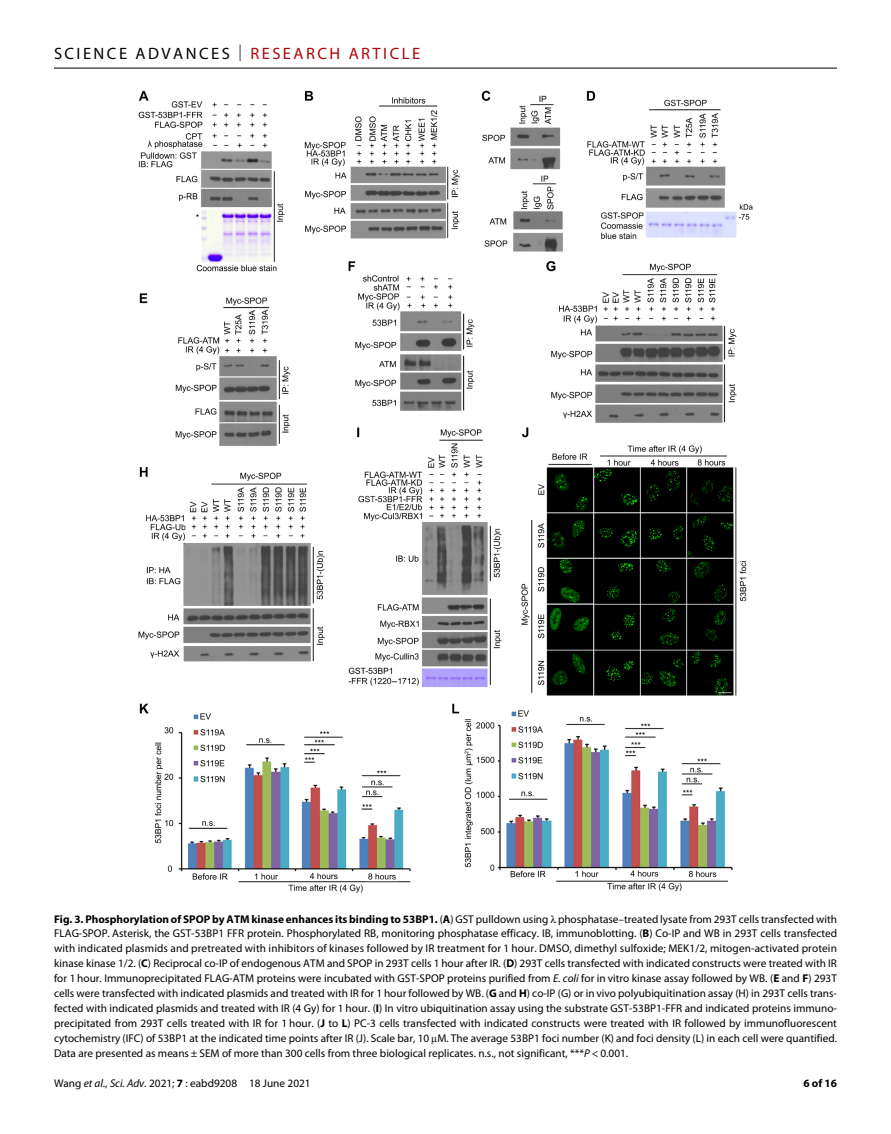
<style>
.page{position:relative;width:891px;height:1134px;background:#fff}
.page>*{position:absolute;margin:0;border:0;box-sizing:border-box;transform-origin:0 0}
.t1{font:16.5px "Myriad Pro";letter-spacing:.15em;color:#000}
.t2{font:11.25px/15px "Myriad Pro";color:#000;text-align:justify}
.t3{font:700 11.25px "Myriad Pro";color:#000}
.s1{font-weight:300}
.s2{color:#b10508}
.s3{font-weight:700}
.s4{font-style:italic}
</style>
<div class="page">
<hr style="left:54px;top:68px;width:783px;height:1px;background:#000">
<img style="left:138px;top:90px;width:615px;height:802px">
<h1 class="t1" style="left:54px;top:40px;width:368px">SCIENCE ADVANCES <span class="s1">|</span> <span class="s2">RESEARCH ARTICLE</span></h1>
<p class="t2" style="left:54px;top:911px;width:785px"><span class="s3">Fig. 3. Phosphorylation of SPOP by ATM kinase enhances its binding to 53BP1.</span> (<span class="s3">A</span>) GST pulldown using ● phosphatase–treated lysate from 293T cells transfected with FLAG-SPOP. Asterisk, the GST-53BP1 FFR protein. Phosphorylated RB, monitoring phosphatase efficacy. IB, immunoblotting. (<span class="s3">B</span>) Co-IP and WB in 293T cells transfected with indicated plasmids and pretreated with inhibitors of kinases followed by IR treatment for 1 hour. DMSO, dimethyl sulfoxide; MEK1/2, mitogen-activated protein kinase kinase 1/2. (<span class="s3">C</span>) Reciprocal co-IP of endogenous ATM and SPOP in 293T cells 1 hour after IR. (<span class="s3">D</span>) 293T cells transfected with indicated constructs were treated with IR for 1 hour. Immunoprecipitated FLAG-ATM proteins were incubated with GST-SPOP proteins purified from <span class="s4">E. coli</span> for in vitro kinase assay followed by WB. (<span class="s3">E</span> and <span class="s3">F</span>) 293T cells were transfected with indicated plasmids and treated with IR for 1 hour followed by WB. (<span class="s3">G</span> and <span class="s3">H</span>) co-IP (G) or in vivo polyubiquitination assay (H) in 293T cells trans&shy;fected with indicated plasmids and treated with IR (4 Gy) for 1 hour. (<span class="s3">I</span>) In vitro ubiquitination assay using the substrate GST-53BP1-FFR and indicated proteins immuno&shy;precipitated from 293T cells treated with IR for 1 hour. (<span class="s3">J</span> to <span class="s3">L</span>) PC-3 cells transfected with indicated constructs were treated with IR followed by immunofluorescent cytochemistry (IFC) of 53BP1 at the indicated time points after IR (J). Scale bar, 10 M. The average 53BP1 foci number (K) and foci density (L) in each cell were quantified.<br>Data are presented as means ± SEM of more than 300 cells from three biological replicates. n.s., not significant, ***<span class="s4">P</span> &lt; 0.001.</p>
<p class="t2" style="left:54px;top:1076px;width:258px">Wang <span class="s4">et al</span>., <span class="s4">Sci. Adv.</span> 2021; <span class="s3">7</span> : eabd9208 18 June 2021</p>
<p class="t3" style="left:803px;top:1074px;width:35px">6 of 16</p>
</div>
